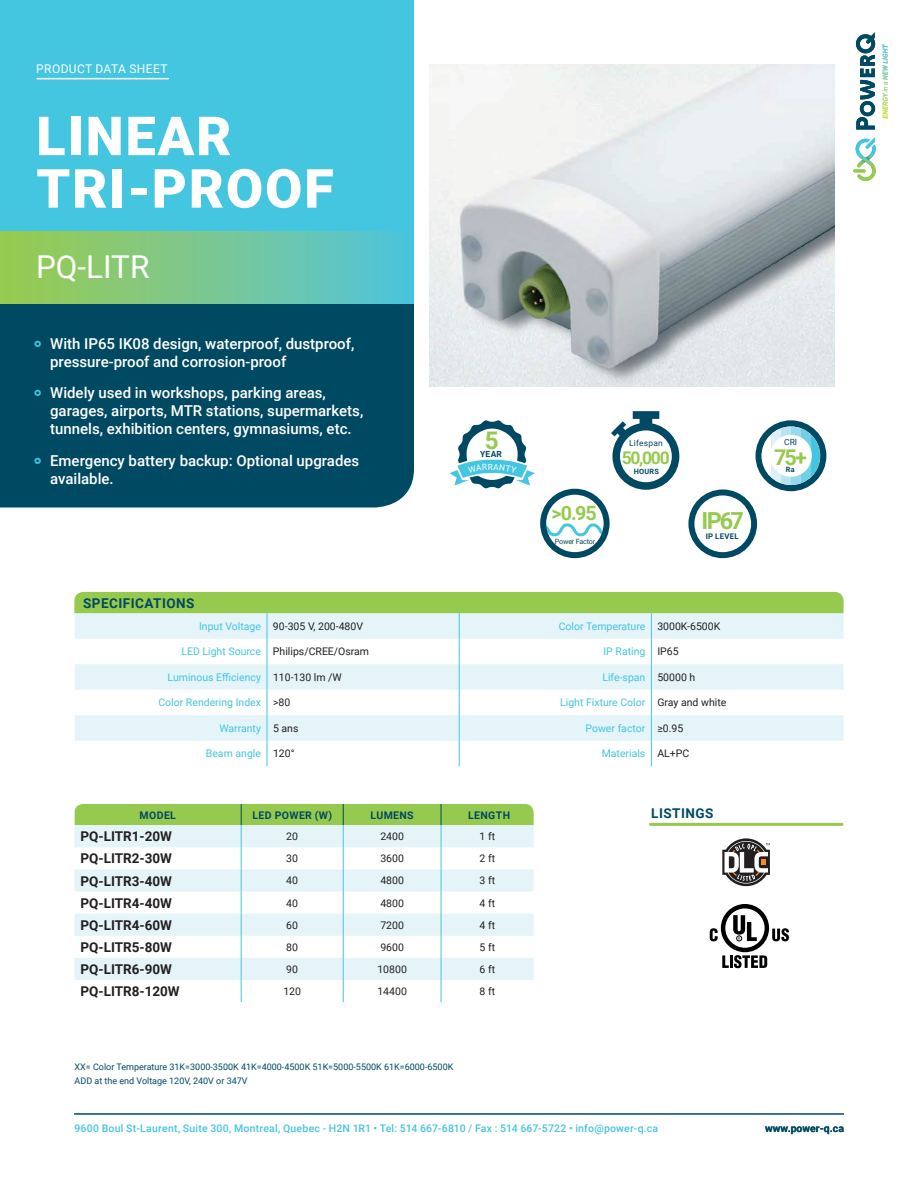
<style>
.page{position:relative;width:918px;height:1188px;background:#fff}
.page>*{position:absolute;margin:0;border:0;box-sizing:border-box;transform-origin:0 0}
.t1{font:900 54px/52.5px "Roboto";letter-spacing:.035em;color:#fff}
.t2{font:31.5px "Roboto";color:#fff}
.t3{font:700 24.15px "Roboto";color:#96ca4e}
.t4{font:700 23.55px "Roboto";color:#96ca4e}
.t5{font:700 21.6px "Roboto";color:#96ca4e}
.t6{font:700 19.65px "Roboto";color:#96ca4e}
.t7{font:700 17.55px "Roboto";color:#96ca4e}
.t8{font:500 15px/18px "Roboto";color:#fff}
.t9{font:700 13.5px "Roboto";color:#231f20}
.t10{font:700 13.5px "Roboto";letter-spacing:.035em;color:#004963}
.t11{font:12px "Roboto";letter-spacing:.035em;color:#fff}
.t12{font:10.5px "Roboto";color:#44c5e0}
.t13{font:10.5px "Roboto";color:#231f20}
.t14{font:500 10.5px "Roboto";letter-spacing:.02em;color:#44c5e0}
.t15{font:700 10.5px "Roboto";letter-spacing:.035em;color:#004963}
.t16{font:700 10.5px "Roboto";color:#004963}
.t17{font:9px/13.5px "Roboto";color:#004963}
.t18{font:8.4px "Roboto";letter-spacing:.03em;color:#004963}
.t19{font:700 8.4px "Roboto";color:#004963}
.t20{font:700 7.8px "Roboto";letter-spacing:.035em;color:#004963}
.t21{font:700 7.35px "Roboto";letter-spacing:.035em;color:#004963}
.t22{font:7.2px "Roboto";letter-spacing:-.025em;color:#004963}
.t23{font:700 7.2px "Roboto";color:#004963}
.s1{font-weight:700;font-size:24px;color:#44c5e0}
.s2{color:#44c5e0}
.s3{color:#231f20}
</style>
<div class="page">
<div style="left:0;top:303px;width:414px;height:205px;background:#004963"></div>
<div style="left:0;top:0;width:414px;height:303px;background:#44c5e0"></div>
<div style="left:0;top:231px;width:414px;height:72px;background:linear-gradient(to right,#9dca4c,#51c4db)"></div>
<svg style="left:856px;top:32px;width:19px;height:98px"></svg>
<svg style="left:853px;top:137px;width:23px;height:44px"></svg>
<svg style="left:883px;top:44px;width:5px;height:62px"></svg>
<hr style="left:74px;top:1114px;width:770px;height:1px;background:#004963">
<hr style="left:37px;top:78px;width:131px;height:1px;background:#fff">
<svg style="left:611px;top:411px;width:68px;height:79px"></svg>
<div style="left:756px;top:420px;width:70px;height:71px;background:#004963;border-radius:50%"></div>
<svg style="left:811px;top:427px;width:9px;height:58px"></svg>
<svg style="left:801px;top:428px;width:10px;height:56px"></svg>
<div style="left:791px;top:427px;width:10px;height:58px;background:#98d9ec"></div>
<div style="left:781px;top:427px;width:10px;height:58px;background:#bbe4f2"></div>
<svg style="left:771px;top:428px;width:10px;height:56px"></svg>
<svg style="left:762px;top:427px;width:9px;height:58px"></svg>
<div style="left:770px;top:435px;width:42px;height:42px;background:#fff;border-radius:50%"></div>
<svg style="left:547px;top:523px;width:56px;height:15px"></svg>
<div style="left:540px;top:489px;width:70px;height:69px;border:6px solid #004963;border-radius:50%"></div>
<div style="left:688px;top:489px;width:69px;height:69px;border:6px solid #004963;border-radius:50%"></div>
<svg style="left:74px;top:592px;width:770px;height:174px"></svg>
<svg style="left:74px;top:804px;width:460px;height:198px"></svg>
<hr style="left:650px;top:823px;width:192px;height:3px;background:#96ca4e">
<svg style="left:722px;top:838px;width:48px;height:48px"></svg>
<svg style="left:722px;top:955px;width:45px;height:13px"></svg>
<svg style="left:772px;top:928px;width:17px;height:13px"></svg>
<div style="left:721px;top:904px;width:48px;height:48px;background:#000001;border-radius:50%"></div>
<div style="left:725px;top:908px;width:40px;height:40px;background:#fff;border-radius:50%"></div>
<svg style="left:733px;top:915px;width:24px;height:26px"></svg>
<svg style="left:710px;top:928px;width:8px;height:13px"></svg>
<img style="left:430px;top:64px;width:405px;height:323px">
<svg style="left:450px;top:420px;width:85px;height:69px"></svg>
<p class="t11" style="left:36px;top:61px;width:133px">PRODUCT DATA SHEET</p>
<h1 class="t1" style="left:36px;top:108px;width:299px">LINEAR<br>TRI‑PROOF</h1>
<h2 class="t2" style="left:36px;top:245px;width:115px">PQ-LITR</h2>
<p class="t8" style="left:50px;top:334px;width:306px;text-indent:-17px"><span class="s1">°</span> With IP65 IK08 design, waterproof, dustproof, pressure-proof and corrosion-proof</p>
<p class="t8" style="left:50px;top:383px;width:315px;text-indent:-17px"><span class="s1">°</span> Widely used in workshops, parking areas, garages, airports, MTR stations, supermarkets, tunnels, exhibition centers, gymnasiums, etc.</p>
<p class="t8" style="left:50px;top:451px;width:311px;text-indent:-17px"><span class="s1">°</span> Emergency battery backup: Optional upgrades available.</p>
<p class="t10" style="left:83px;top:593px;width:113px">SPECIFICATIONS</p>
<h3 class="t3" style="left:485px;top:424px;width:15px">5</h3>
<p class="t19" style="left:480px;top:449px;width:23px">YEAR</p>
<p class="t7" style="left:622px;top:445px;width:50px">50,000</p>
<p class="t21" style="left:634px;top:466px;width:27px">HOURS</p>
<p class="t18" style="left:629px;top:438px;width:35px">Lifespan</p>
<h3 class="t6" style="left:551px;top:500px;width:47px">&gt;0.95</h3>
<p class="t22" style="left:555px;top:536px;width:42px">Power Factor</p>
<h3 class="t4" style="left:702px;top:504px;width:44px">IP67</h3>
<p class="t20" style="left:706px;top:531px;width:34px">IP LEVEL</p>
<p class="t13" style="left:199px;top:619px;width:166px"><span class="s2">Input Voltage</span> 90-305 V, 200-480V</p>
<p class="t12" style="left:559px;top:619px;width:163px">Color Temperature <span class="s3">3000K-6500K</span></p>
<p class="t13" style="left:181px;top:644px;width:189px"><span class="s2">LED Light Source</span> Philips/CREE/Osram</p>
<p class="t12" style="left:603px;top:644px;width:77px">IP Rating <span class="s3">IP65</span></p>
<p class="t12" style="left:168px;top:670px;width:176px">Luminous Efficiency <span class="s3">110-130 lm /W</span></p>
<p class="t12" style="left:602px;top:670px;width:94px">Life-span <span class="s3">50000 h</span></p>
<p class="t12" style="left:158px;top:695px;width:133px">Color Rendering Index <span class="s3">&gt;80</span></p>
<p class="t12" style="left:560px;top:695px;width:168px">Light Fixture Color <span class="s3">Gray and white</span></p>
<p class="t12" style="left:219px;top:721px;width:81px">Warranty <span class="s3">5 ans</span></p>
<p class="t12" style="left:586px;top:721px;width:99px">Power factor <span class="s3">≥0.95</span></p>
<p class="t12" style="left:206px;top:746px;width:90px">Beam angle <span class="s3">120°</span></p>
<p class="t12" style="left:602px;top:746px;width:89px">Materials <span class="s3">AL+PC</span></p>
<p class="t15" style="left:140px;top:807px;width:38px">MODEL</p>
<p class="t15" style="left:253px;top:807px;width:81px">LED POWER (W)</p>
<p class="t15" style="left:370px;top:807px;width:45px">LUMENS</p>
<p class="t15" style="left:468px;top:807px;width:43px">LENGTH</p>
<p class="t10" style="left:651px;top:804px;width:64px">LISTINGS</p>
<p class="t9" style="left:80px;top:827px;width:93px">PQ-LITR1-20W</p>
<p class="t13" style="left:286px;top:829px;width:13px">20</p>
<p class="t13" style="left:380px;top:829px;width:25px">2400</p>
<p class="t13" style="left:480px;top:829px;width:17px">1 ft</p>
<p class="t9" style="left:80px;top:849px;width:93px">PQ-LITR2-30W</p>
<p class="t13" style="left:286px;top:851px;width:13px">30</p>
<p class="t13" style="left:380px;top:851px;width:25px">3600</p>
<p class="t13" style="left:480px;top:851px;width:17px">2 ft</p>
<p class="t9" style="left:80px;top:871px;width:93px">PQ-LITR3-40W</p>
<p class="t13" style="left:286px;top:873px;width:13px">40</p>
<p class="t13" style="left:380px;top:873px;width:25px">4800</p>
<p class="t13" style="left:480px;top:873px;width:17px">3 ft</p>
<p class="t9" style="left:80px;top:893px;width:93px">PQ-LITR4-40W</p>
<p class="t13" style="left:286px;top:895px;width:13px">40</p>
<p class="t13" style="left:380px;top:895px;width:25px">4800</p>
<p class="t13" style="left:480px;top:895px;width:17px">4 ft</p>
<p class="t9" style="left:80px;top:916px;width:93px">PQ-LITR4-60W</p>
<p class="t13" style="left:286px;top:918px;width:13px">60</p>
<p class="t13" style="left:380px;top:918px;width:25px">7200</p>
<p class="t13" style="left:480px;top:918px;width:17px">4 ft</p>
<p class="t9" style="left:80px;top:938px;width:93px">PQ-LITR5-80W</p>
<p class="t13" style="left:286px;top:940px;width:13px">80</p>
<p class="t13" style="left:380px;top:940px;width:25px">9600</p>
<p class="t13" style="left:480px;top:940px;width:17px">5 ft</p>
<p class="t9" style="left:80px;top:960px;width:93px">PQ-LITR6-90W</p>
<p class="t13" style="left:286px;top:962px;width:13px">90</p>
<p class="t13" style="left:377px;top:962px;width:31px">10800</p>
<p class="t13" style="left:480px;top:962px;width:17px">6 ft</p>
<p class="t9" style="left:80px;top:982px;width:101px">PQ-LITR8-120W</p>
<p class="t13" style="left:283px;top:984px;width:19px">120</p>
<p class="t13" style="left:377px;top:984px;width:31px">14400</p>
<p class="t13" style="left:480px;top:984px;width:17px">8 ft</p>
<p class="t17" style="left:75px;top:1060px;width:380px">XX= Color Temperature 31K=3000-3500K 41K=4000-4500K 51K=5000-5500K 61K=6000-6500K<br>ADD at the end Voltage 120V, 240V or 347V</p>
<p class="t18" style="left:784px;top:436px;width:15px">CRI</p>
<h3 class="t5" style="left:774px;top:442px;width:34px">75+</h3>
<p class="t23" style="left:786px;top:465px;width:10px">Ra</p>
<p class="t14" style="left:74px;top:1121px;width:585px">9600 Boul St-Laurent, Suite 300, Montreal, Quebec - H2N 1R1 • Tel: 514 667-6810 / Fax : 514 667-5722 • info@power-q.ca</p>
<p class="t16" style="left:765px;top:1121px;width:80px">www.power-q.ca</p>
</div>
